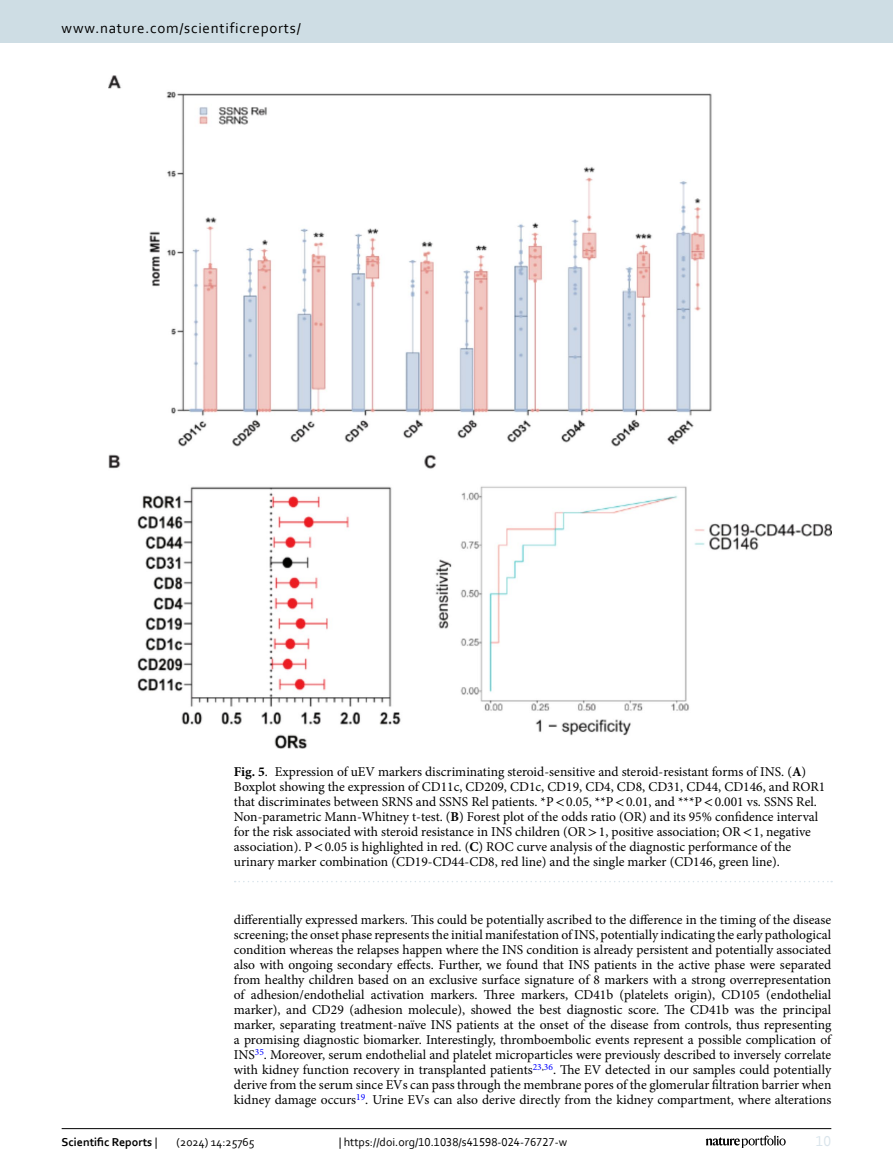
<style>
.page{position:relative;width:893px;height:1174px;background:#fff}
.page>*{position:absolute;margin:0;border:0;box-sizing:border-box;transform-origin:0 0}
.t1{font:15px "Corbel";letter-spacing:.05em;color:#000}
.t2{font:15px "Corbel";color:#d9e4eb}
.Body_Text_Indent{font:13.5px/15px "Minion Pro";color:#000;text-align:justify}
.Figure_Caption{font:13.5px/15px "Minion Pro";color:#000}
.t3{font:12px "Corbel";color:#000}
.t4{font:700 12px "Corbel";color:#000}
.s1{font-weight:700}
.s2{font-family:"STIX"}
.s3{font-weight:400}
</style>
<div class="page">
<img style="left:108px;top:76px;width:723px;height:672px">
<svg style="left:235px;top:881px;width:597px;height:1px"></svg>
<hr style="left:62px;top:1128px;width:769px;height:1px;background:#000">
<svg style="left:706px;top:1135px;width:80px;height:12px"></svg>
<div style="left:0;top:0;width:893px;height:43px;background:#cedde4"></div>
<p class="t1" style="left:62px;top:18px;width:241px">www.nature.com/scientificreports/</p>
<p class="Figure_Caption" style="left:234px;top:764px;width:593px"><span class="s1">Fig. 5</span>. Expression of uEV markers discriminating steroid-sensitive and steroid-resistant forms of INS. (<span class="s1">A</span>)<br>Boxplot showing the expression of CD11c, CD209, CD1c, CD19, CD4, CD8, CD31, CD44, CD146, and ROR1 that discriminates between SRNS and SSNS Rel patients. *P<span class="s2">&lt;</span>0.05, **P<span class="s2">&lt;</span>0.01, and ***P<span class="s2">&lt;</span>0.001 vs. SSNS Rel.<br>Non-parametric Mann-Whitney t-test. (<span class="s1">B</span>) Forest plot of the odds ratio (OR) and its 95% confidence interval for the risk associated with steroid resistance in INS children (OR<span class="s2">&gt;</span>1, positive association; OR<span class="s2">&lt;</span>1, negative association). P<span class="s2">&lt;</span>0.05 is highlighted in red. (<span class="s1">C</span>) ROC curve analysis of the diagnostic performance of the urinary marker combination (CD19-CD44-CD8, red line) and the single marker (CD146, green line).</p>
<p class="Body_Text_Indent" style="left:234px;top:912px;width:599px">differentially expressed markers. This could be potentially ascribed to the difference in the timing of the disease screening; the onset phase represents the initial manifestation of INS, potentially indicating the early pathological condition whereas the relapses happen where the INS condition is already persistent and potentially associated also with ongoing secondary effects. Further, we found that INS patients in the active phase were separated from healthy children based on an exclusive surface signature of 8 markers with a strong overrepresentation of adhesion/endothelial activation markers. Three markers, CD41b (platelets origin), CD105 (endothelial marker), and CD29 (adhesion molecule), showed the best diagnostic score. The CD41b was the principal marker, separating treatment-naïve INS patients at the onset of the disease from controls, thus representing a promising diagnostic biomarker. Interestingly, thromboembolic events represent a possible complication of INS<sup>35</sup>. Moreover, serum endothelial and platelet microparticles were previously described to inversely correlate with kidney function recovery in transplanted patients<sup>23</sup><sup>,</sup><sup>36</sup>. The EV detected in our samples could potentially derive from the serum since EVs can pass through the membrane pores of the glomerular filtration barrier when kidney damage occurs<sup>19</sup>. Urine EVs can also derive directly from the kidney compartment, where alterations</p>
<p class="t4" style="left:62px;top:1134px;width:97px">Scientific Reports <span class="s3">|</span></p>
<p class="t3" style="left:177px;top:1134px;width:80px">(2024) 14:25765</p>
<p class="t3" style="left:339px;top:1134px;width:230px">| https://doi.org/10.1038/s41598-024-76727-w</p>
<p class="t2" style="left:816px;top:1132px;width:17px">10</p>
</div>
